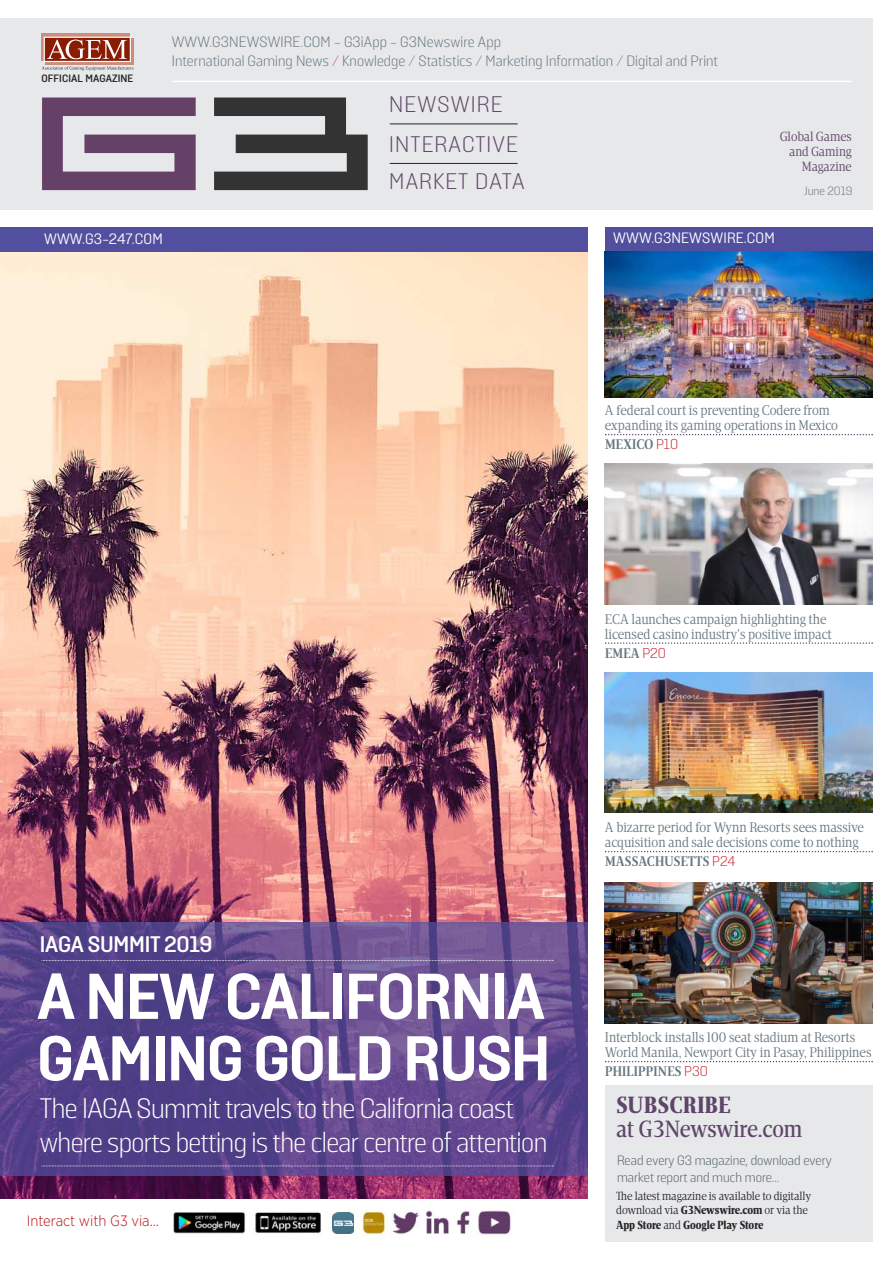
<style>
.page{position:relative;width:893px;height:1263px;background:#fff}
.page>*{position:absolute;margin:0;border:0;box-sizing:border-box;transform-origin:0 0}
.t1{font:800 64.5px "Solido";letter-spacing:-.015em;color:#fff}
.t2{font:800 63px "Solido";letter-spacing:-.015em;color:#fff}
.t3{font:300 28.2px/33.8px "Solido";letter-spacing:-.02em;color:#fff}
.t4{font:500 24px "Apud";letter-spacing:-.02em;color:#5f4569}
.t5{font:900 24px "Apud";letter-spacing:.015em;color:#5f4569}
.t6{font:300 22.5px/39.8px "Solido";letter-spacing:.05em;color:#5f4569}
.t7{font:700 22.5px "Solido";letter-spacing:-.01em;color:#fff}
.t8{font:300 15px/19.6px "Solido";letter-spacing:.005em;color:#667781}
.t9{font:15px "Solido";letter-spacing:.01em;color:#fff}
.t10{font:300 15px "Gotham Narrow";color:#bb1018}
.t11{font:14.25px/15px "Apud";color:#667781}
.t12{font:700 14.25px "Apud";letter-spacing:.015em;color:#667781}
.t13{font:300 13.5px/16.2px "Solido";color:#506264}
.t14{font:13.5px/15.5px "Apud";color:#5f4569;text-align:right}
.t15{font:12px/14.4px "Apud";letter-spacing:-.01em;color:#272526}
.t16{font:300 12px "Solido";letter-spacing:-.005em;color:#667781}
.t17{font:700 10.65px "Solido";letter-spacing:.01em;color:#272526}
.s1{color:#ca0b89}
.s2{color:#5f4569}
.s3{font-family:"Solido";font-weight:300;color:#cb262d}
.s4{font-weight:900}
</style>
<div class="page">
<div style="left:0;top:18px;width:873px;height:191px;background:#e7e8ea"></div>
<svg style="left:214px;top:98px;width:154px;height:92px"></svg>
<svg style="left:42px;top:98px;width:154px;height:92px"></svg>
<hr style="left:172px;top:81px;width:680px;height:1px;background:#fff">
<svg style="left:41px;top:33px;width:93px;height:37px"></svg>
<div style="left:41px;top:34px;width:89px;height:27px;background:linear-gradient(to right,#dcb0a5,#deb3a9)"></div>
<svg style="left:41px;top:37px;width:92px;height:34px"></svg>
<div style="left:0;top:227px;width:587px;height:25px;background:#52509e"></div>
<div style="left:605px;top:1084px;width:268px;height:157px;background:#e7e8ea"></div>
<div style="left:605px;top:227px;width:268px;height:24px;background:#52509e"></div>
<img style="left:605px;top:882px;width:268px;height:141px">
<svg style="left:605px;top:1061px;width:268px;height:1px"></svg>
<svg style="left:605px;top:851px;width:268px;height:1px"></svg>
<img style="left:605px;top:672px;width:268px;height:141px">
<img style="left:605px;top:463px;width:268px;height:141px">
<svg style="left:605px;top:642px;width:268px;height:2px"></svg>
<svg style="left:605px;top:434px;width:268px;height:1px"></svg>
<img style="left:605px;top:251px;width:268px;height:146px">
<img style="left:0;top:252px;width:588px;height:947px">
<img style="left:0;top:923px;width:588px;height:252px">
<svg style="left:42px;top:1165px;width:512px;height:1px"></svg>
<svg style="left:42px;top:960px;width:512px;height:1px"></svg>
<img style="left:173px;top:1206px;width:338px;height:29px">
<hr style="left:390px;top:124px;width:128px;height:1px;background:#272526">
<hr style="left:390px;top:163px;width:128px;height:1px;background:#272526">
<svg style="left:332px;top:1211px;width:22px;height:23px"></svg>
<img style="left:332px;top:1212px;width:21px;height:21px">
<p class="t17" style="left:41px;top:74px;width:94px">OFFICIAL MAGAZINE</p>
<p class="t8" style="left:172px;top:33px;width:548px">WWW.G3NEWSWIRE.COM - G3iApp - G3Newswire App<br>International Gaming News <span class="s1">/</span> Knowledge <span class="s2">/</span> Statistics <span class="s2">/</span> Marketing Information <span class="s2">/</span> Digital and Print</p>
<h3 class="t6" style="left:389px;top:87px;width:130px">NEWSWIRE<br>INTERACTIVE</h3>
<h3 class="t6" style="left:389px;top:163px;width:137px">MARKET DATA</h3>
<p class="t14" style="left:780px;top:129px;width:73px">Global Games and Gaming<br>Magazine</p>
<p class="t16" style="left:804px;top:186px;width:50px">June 2019</p>
<p class="t9" style="left:44px;top:233px;width:120px">WWW.G3-247.COM</p>
<p class="t9" style="left:613px;top:232px;width:163px">WWW.G3NEWSWIRE.COM</p>
<p class="t11" style="left:605px;top:404px;width:235px">A federal court is preventing Codere from expanding its gaming operations in Mexico</p>
<p class="t12" style="left:605px;top:439px;width:75px">MEXICO <span class="s3">P10</span></p>
<p class="t11" style="left:605px;top:613px;width:228px">ECA launches campaign highlighting the licensed casino industry’s positive impact</p>
<p class="t12" style="left:605px;top:647px;width:62px">EMEA <span class="s3">P20</span></p>
<h3 class="t7" style="left:40px;top:935px;width:174px">IAGA SUMMIT 2019</h3>
<h1 class="t1" style="left:37px;top:972px;width:509px">A NEW CALIFORNIA</h1>
<h2 class="t2" style="left:37px;top:1035px;width:515px">GAMING GOLD RUSH</h2>
<h3 class="t3" style="left:40px;top:1094px;width:509px">The IAGA Summit travels to the California coast where sports betting is the clear centre of attention</h3>
<p class="t10" style="left:27px;top:1214px;width:134px">Interact with G3 via...</p>
<p class="t11" style="left:605px;top:821px;width:260px">A bizarre period for Wynn Resorts sees massive acquisition and sale decisions come to nothing</p>
<p class="t12" style="left:605px;top:856px;width:132px">MASSACHUSETTS <span class="s3">P24</span></p>
<p class="t11" style="left:605px;top:1031px;width:268px">Interblock installs 100 seat stadium at Resorts<br>World Manila, Newport City in Pasay, Philippines</p>
<p class="t12" style="left:605px;top:1066px;width:104px">PHILIPPINES <span class="s3">P30</span></p>
<h3 class="t5" style="left:616px;top:1095px;width:116px">SUBSCRIBE</h3>
<h3 class="t4" style="left:616px;top:1120px;width:188px">at G3Newswire.com</h3>
<p class="t13" style="left:617px;top:1154px;width:216px">Read every G3 magazine, download every market report and much more...</p>
<p class="t15" style="left:616px;top:1190px;width:197px">The latest magazine is available to digitally download via <span class="s4">G3Newswire.com</span> or via the<br><span class="s4">App Store</span> and <span class="s4">Google Play Store</span></p>
</div>
